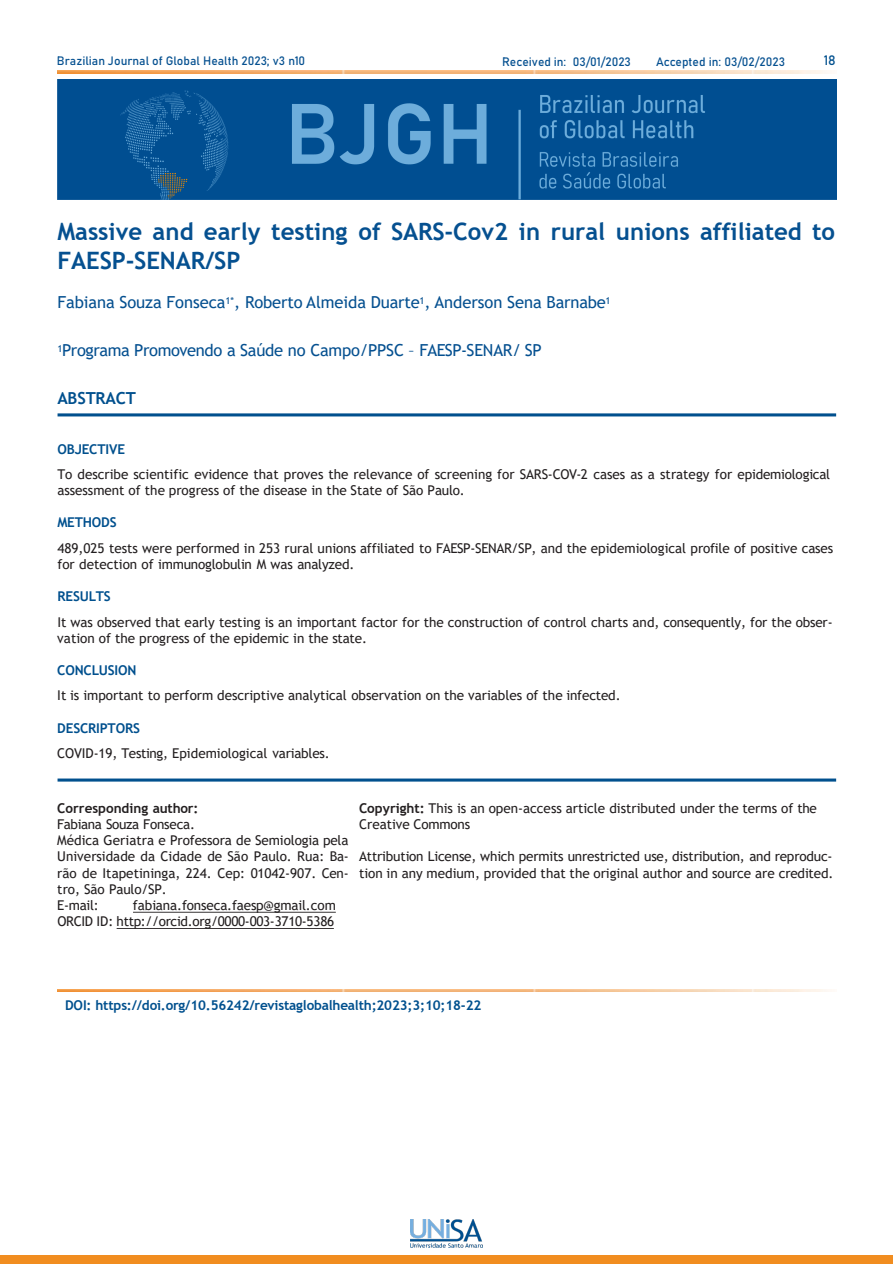
<style>
.page{position:relative;width:893px;height:1264px;background:#fff}
.page>*{position:absolute;margin:0;border:0;box-sizing:border-box;transform-origin:0 0}
.t1{font:700 24px "Trebuchet MS";color:#055090}
.t2{font:16.5px "Trebuchet MS";letter-spacing:-.015em;color:#055090}
.t3{font:700 16.5px "Trebuchet MS";letter-spacing:-.015em;color:#01508e}
.t4{font:13.5px/16.2px "Trebuchet MS";letter-spacing:-.005em;color:#231f20}
.t5{font:700 13.5px "Trebuchet MS";letter-spacing:-.015em;color:#01508e}
.t6{font:700 13.5px "Trebuchet MS";letter-spacing:-.005em;color:#231f20}
.t7{font:13.5px "Trebuchet MS";letter-spacing:-.025em;color:#231f20}
.t8{font:700 13.5px "Trebuchet MS";letter-spacing:-.01em;color:#01508d}
.t9{font:13.5px "Bahnschrift";color:#01508e}
.t10{font:12px "Bahnschrift";color:#055090}
.s1{font-weight:700}
</style>
<div class="page">
<img style="left:57px;top:71px;width:771px;height:2px">
<div style="left:0;top:1254px;width:892px;height:9px;background:#f18d20"></div>
<img style="left:410px;top:1219px;width:73px;height:28px">
<svg style="left:133px;top:911px;width:203px;height:1px"></svg>
<hr style="left:58px;top:778px;width:778px;height:3px;background:#01508e">
<hr style="left:58px;top:413px;width:778px;height:3px;background:#01508e">
<img style="left:57px;top:79px;width:779px;height:120px">
<img style="left:57px;top:989px;width:771px;height:2px">
<p class="t10" style="left:57px;top:52px;width:249px">Brazilian Journal of Global Health 2023; v3 n10</p>
<p class="t9" style="left:823px;top:50px;width:13px">18</p>
<p class="t10" style="left:502px;top:53px;width:130px">Received in: 03/01/2023</p>
<p class="t10" style="left:656px;top:53px;width:130px">Accepted in: 03/02/2023</p>
<p class="t1" style="left:57px;top:216px;width:779px">Massive and early testing of SARS-Cov2 in rural unions affiliated to</p>
<p class="t1" style="left:57px;top:245px;width:184px">FAESP-SENAR/SP</p>
<p class="t2" style="left:57px;top:292px;width:555px">Fabiana Souza Fonseca<sup>1*</sup>, Roberto Almeida Duarte<sup>1</sup>, Anderson Sena Barnabe<sup>1</sup></p>
<p class="t2" style="left:57px;top:339px;width:486px"><sup>1</sup>Programa Promovendo a Saúde no Campo/PPSC – FAESP-SENAR/ SP</p>
<p class="t3" style="left:57px;top:387px;width:80px">ABSTRACT</p>
<p class="t8" style="left:57px;top:440px;width:69px">OBJECTIVE</p>
<p class="t4" style="left:57px;top:465px;width:774px">To describe scientific evidence that proves the relevance of screening for SARS-COV-2 cases as a strategy for epidemiological</p>
<p class="t4" style="left:57px;top:482px;width:409px">assessment of the progress of the disease in the State of São Paulo.</p>
<p class="t5" style="left:57px;top:514px;width:61px">METHODS</p>
<p class="t4" style="left:57px;top:539px;width:777px">489,025 tests were performed in 253 rural unions affiliated to FAESP-SENAR/SP, and the epidemiological profile of positive cases</p>
<p class="t4" style="left:57px;top:555px;width:298px">for detection of immunoglobulin M was analyzed.</p>
<p class="t5" style="left:57px;top:588px;width:55px">RESULTS</p>
<p class="t4" style="left:57px;top:613px;width:776px">It was observed that early testing is an important factor for the construction of control charts and, consequently, for the obser&shy;vation of the progress of the epidemic in the state.</p>
<p class="t5" style="left:57px;top:661px;width:81px">CONCLUSION</p>
<p class="t4" style="left:57px;top:687px;width:564px">It is important to perform descriptive analytical observation on the variables of the infected.</p>
<p class="t5" style="left:57px;top:719px;width:84px">DESCRIPTORS</p>
<p class="t4" style="left:57px;top:744px;width:274px">COVID-19, Testing, Epidemiological variables.</p>
<p class="t6" style="left:57px;top:799px;width:143px">Corresponding author:</p>
<p class="t7" style="left:57px;top:815px;width:139px">Fabiana Souza Fonseca.</p>
<p class="t4" style="left:57px;top:832px;width:293px;text-align:justify">Médica Geriatra e Professora de Semiologia pela Universidade da Cidade de São Paulo. Rua: Ba&shy;rão de Itapetininga, 224. Cep: 01042-907. Cen&shy;tro, São Paulo/SP.</p>
<p class="t4" style="left:57px;top:896px;width:43px">E-mail:</p>
<p class="t4" style="left:57px;top:896px;width:280px;text-align:right">fabiana.fonseca.faesp@gmail.com<br>ORCID ID: http://orcid.org/0000-003-3710-5386</p>
<p class="t4" style="left:359px;top:799px;width:459px"><span class="s1">Copyright:</span> This is an open-access article distributed under the terms of the<br>Creative Commons</p>
<p class="t4" style="left:359px;top:848px;width:476px">Attribution License, which permits unrestricted use, distribution, and reproduc&shy;tion in any medium, provided that the original author and source are credited.</p>
<p class="t5" style="left:65px;top:996px;width:417px">DOI: https://doi.org/10.56242/revistaglobalhealth;2023;3;10;18-22</p>
</div>
